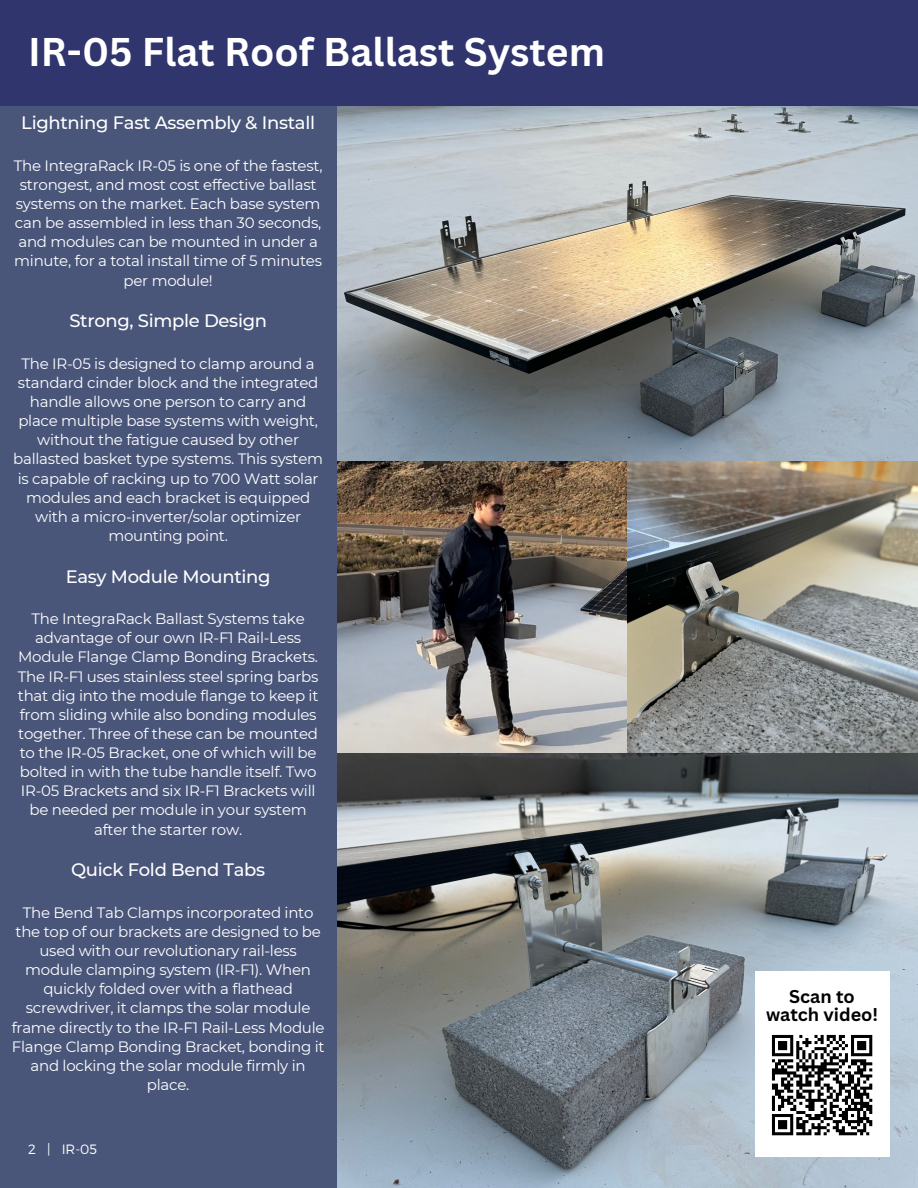
<style>
.page{position:relative;width:918px;height:1188px;background:#fff}
.page>*{position:absolute;margin:0;border:0;box-sizing:border-box;transform-origin:0 0}
.t1{font:700 39px "Canva Sans";color:#fff}
.t2{font:500 18px "Montserrat";letter-spacing:-.015em;color:#fff}
.t3{font:700 18px/18px "Canva Sans";color:#000;text-align:center}
.t4{font:15px/19.2px "Montserrat";letter-spacing:-.015em;color:#fff;text-align:center}
.t5{font:300 13.5px "Montserrat";color:#fff}
</style>
<div class="page">
<img style="left:336px;top:106px;width:582px;height:1082px">
<div style="left:0;top:102px;width:336px;height:1086px;background:#49567a"></div>
<div style="left:0;top:0;width:918px;height:106px;background:#31356e"></div>
<div style="left:755px;top:971px;width:135px;height:186px;background:#fff"></div>
<svg style="left:771px;top:1034px;width:102px;height:102px"></svg>
<p class="t1" style="left:28px;top:25px;width:578px">IR-05 Flat Roof Ballast System</p>
<p class="t2" style="left:21px;top:112px;width:295px">Lightning Fast Assembly &amp; Install</p>
<p class="t4" style="left:14px;top:156px;width:310px">The IntegraRack IR-05 is one of the fastest, strongest, and most cost effective ballast systems on the market. Each base system can be assembled in less than 30 seconds, and modules can be mounted in under a minute, for a total install time of 5 minutes per module!</p>
<p class="t2" style="left:69px;top:310px;width:199px">Strong, Simple Design</p>
<p class="t4" style="left:13px;top:354px;width:312px">The IR-05 is designed to clamp around a standard cinder block and the integrated handle allows one person to carry and place multiple base systems with weight, without the fatigue caused by other ballasted basket type systems. This system is capable of racking up to 700 Watt solar modules and each bracket is equipped with a micro-inverter/solar optimizer mounting point.</p>
<p class="t2" style="left:66px;top:565px;width:206px">Easy Module Mounting</p>
<p class="t4" style="left:18px;top:609px;width:302px">The IntegraRack Ballast Systems take advantage of our own IR-F1 Rail-Less Module Flange Clamp Bonding Brackets.<br>The IR-F1 uses stainless steel spring barbs that dig into the module flange to keep it from sliding while also bonding modules together. Three of these can be mounted to the IR-05 Bracket, one of which will be bolted in with the tube handle itself. Two IR-05 Brackets and six IR-F1 Brackets will be needed per module in your system after the starter row.</p>
<p class="t2" style="left:71px;top:859px;width:196px">Quick Fold Bend Tabs</p>
<p class="t4" style="left:12px;top:903px;width:314px">The Bend Tab Clamps incorporated into the top of our brackets are designed to be used with our revolutionary rail-less module clamping system (IR-F1). When quickly folded over with a flathead screwdriver, it clamps the solar module frame directly to the IR-F1 Rail-Less Module Flange Clamp Bonding Bracket, bonding it and locking the solar module firmly in place.</p>
<p class="t5" style="left:28px;top:1140px;width:70px">2 | IR-05</p>
<p class="t3" style="left:766px;top:987px;width:114px">Scan to watch video!</p>
</div>
